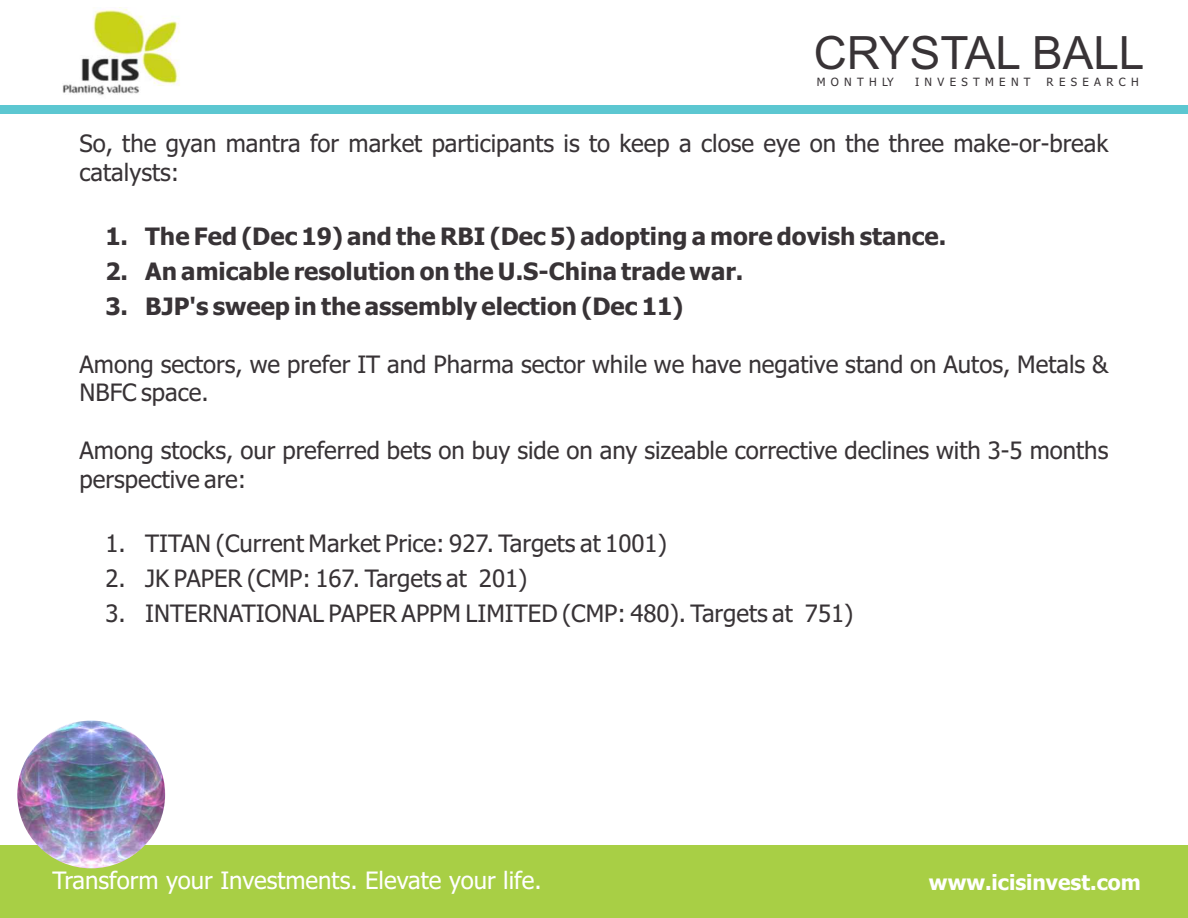
<style>
.page{position:relative;width:1188px;height:918px;background:#fff}
.page>*{position:absolute;margin:0;border:0;box-sizing:border-box;transform-origin:0 0}
.t1{font:45.9px "Arial";color:#383336}
.t2{font:24px/29px "Tahoma";color:#383336}
.t3{font:700 24px "Tahoma";color:#383336}
.t4{font:24px "Tahoma";color:#fff}
.t5{font:700 21px "Tahoma";color:#fff}
.t6{font:11.4px "Tahoma";letter-spacing:.47em;color:#383336}
</style>
<div class="page">
<div style="left:0;top:105px;width:1188px;height:8px;background:#5cc7d1"></div>
<div style="left:0;top:845px;width:1188px;height:73px;background:#a8cf45"></div>
<img style="left:62px;top:7px;width:118px;height:89px">
<img style="left:17px;top:721px;width:148px;height:147px;border-radius:50%">
<h1 class="t1" style="left:814px;top:36px;width:332px">CRYSTAL BALL</h1>
<p class="t6" style="left:817px;top:77px;width:78px">MONTHLY</p>
<p class="t6" style="left:915px;top:77px;width:117px">INVESTMENT</p>
<p class="t6" style="left:1047px;top:77px;width:94px">RESEARCH</p>
<p class="t2" style="left:80px;top:131px;width:1030px">So, the gyan mantra for market participants is to keep a close eye on the three make-or-break catalysts:</p>
<p class="t3" style="left:105px;top:227px;width:842px">1. The Fed (Dec 19) and the RBI (Dec 5) adopting a more dovish stance.</p>
<p class="t3" style="left:105px;top:261px;width:639px">2. An amicable resolution on the U.S-China trade war.</p>
<p class="t3" style="left:105px;top:296px;width:579px">3. BJP's sweep in the assembly election (Dec 11)</p>
<p class="t2" style="left:80px;top:351px;width:1030px">Among sectors, we prefer IT and Pharma sector while we have negative stand on Autos, Metals &amp;<br>NBFC space.</p>
<p class="t2" style="left:80px;top:438px;width:1030px">Among stocks, our preferred bets on buy side on any sizeable corrective declines with 3-5 months perspective are:</p>
<p class="t2" style="left:105px;top:531px;width:563px">1. TITAN (Current Market Price: 927. Targets at 1001)</p>
<p class="t2" style="left:105px;top:566px;width:424px">2. JK PAPER (CMP: 167. Targets at 201)</p>
<p class="t2" style="left:105px;top:600px;width:750px">3. INTERNATIONAL PAPER APPM LIMITED (CMP: 480). Targets at 751)</p>
<p class="t4" style="left:53px;top:871px;width:491px">Transform your Investments. Elevate your life.</p>
<p class="t5" style="left:929px;top:873px;width:213px">www.icisinvest.com</p>
</div>
